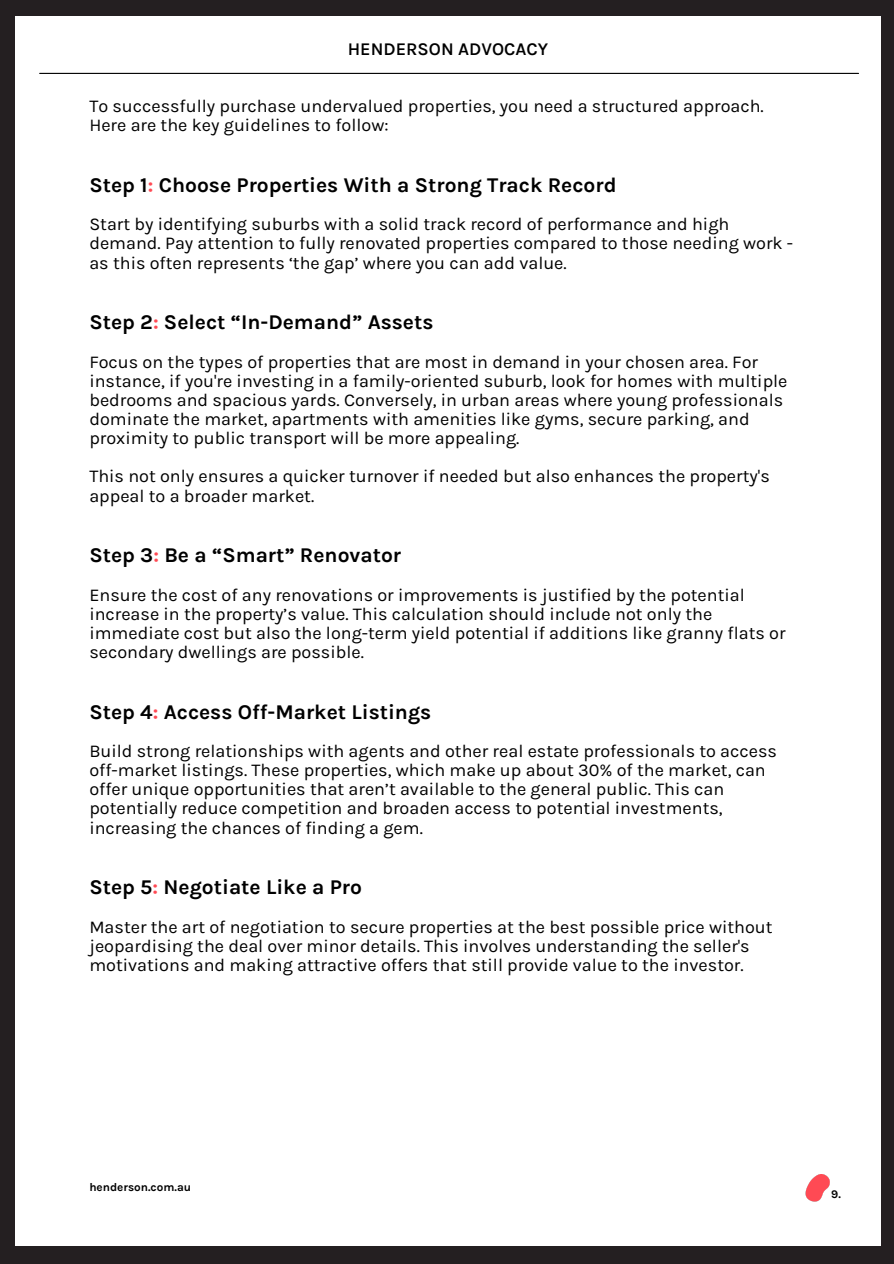
<style>
.page{position:relative;width:894px;height:1264px;background:#fff}
.page>*{position:absolute;margin:0;border:0;box-sizing:border-box;transform-origin:0 0}
.t1{font:700 21px "Karla";color:#000}
.t2{font:18px/19.2px "Karla";color:#000}
.t3{font:600 18px "Karla";color:#000}
.t4{font:700 11.7px "Karla";color:#000}
.s1{color:#ff4a54}
</style>
<div class="page">
<div style="left:0;top:0;width:893px;height:1263px;background:#241f21"></div>
<div style="left:15px;top:16px;width:865px;height:1230px;background:#fff"></div>
<img style="left:805px;top:1174px;width:25px;height:27px">
<hr style="left:40px;top:73px;width:818px;height:1px;background:#000">
<p class="t3" style="left:347px;top:38px;width:202px">HENDERSON ADVOCACY</p>
<h3 class="t2" style="left:89px;top:96px;width:675px">To successfully purchase undervalued properties, you need a structured approach.<br>Here are the key guidelines to follow:</h3>
<h1 class="t1" style="left:89px;top:173px;width:528px">Step 1<span class="s1">:</span> Choose Properties With a Strong Track Record</h1>
<h3 class="t2" style="left:89px;top:215px;width:705px">Start by identifying suburbs with a solid track record of performance and high demand. Pay attention to fully renovated properties compared to those needing work - as this often represents ‘the gap’ where you can add value.</h3>
<h1 class="t1" style="left:89px;top:310px;width:345px">Step 2<span class="s1">:</span> Select “In-Demand” Assets</h1>
<h3 class="t2" style="left:89px;top:352px;width:699px">Focus on the types of properties that are most in demand in your chosen area. For instance, if you're investing in a family-oriented suburb, look for homes with multiple bedrooms and spacious yards. Conversely, in urban areas where young professionals dominate the market, apartments with amenities like gyms, secure parking, and proximity to public transport will be more appealing.</h3>
<h3 class="t2" style="left:89px;top:467px;width:681px">This not only ensures a quicker turnover if needed but also enhances the property's appeal to a broader market.</h3>
<h1 class="t1" style="left:89px;top:543px;width:313px">Step 3<span class="s1">:</span> Be a “Smart” Renovator</h1>
<h3 class="t2" style="left:89px;top:585px;width:697px">Ensure the cost of any renovations or improvements is justified by the potential increase in the property’s value. This calculation should include not only the immediate cost but also the long-term yield potential if additions like granny flats or secondary dwellings are possible.</h3>
<h1 class="t1" style="left:89px;top:699px;width:343px">Step 4<span class="s1">:</span> Access Off-Market Listings</h1>
<h3 class="t2" style="left:89px;top:741px;width:689px">Build strong relationships with agents and other real estate professionals to access off-market listings. These properties, which make up about 30% of the market, can offer unique opportunities that aren’t available to the general public. This can potentially reduce competition and broaden access to potential investments, increasing the chances of finding a gem.</h3>
<h1 class="t1" style="left:89px;top:875px;width:274px">Step 5<span class="s1">:</span> Negotiate Like a Pro</h1>
<h3 class="t2" style="left:89px;top:917px;width:684px">Master the art of negotiation to secure properties at the best possible price without jeopardising the deal over minor details. This involves understanding the seller's motivations and making attractive offers that still provide value to the investor.</h3>
<p class="t4" style="left:89px;top:1180px;width:103px">henderson.com.au</p>
<p class="t4" style="left:831px;top:1187px;width:11px">9.</p>
</div>
